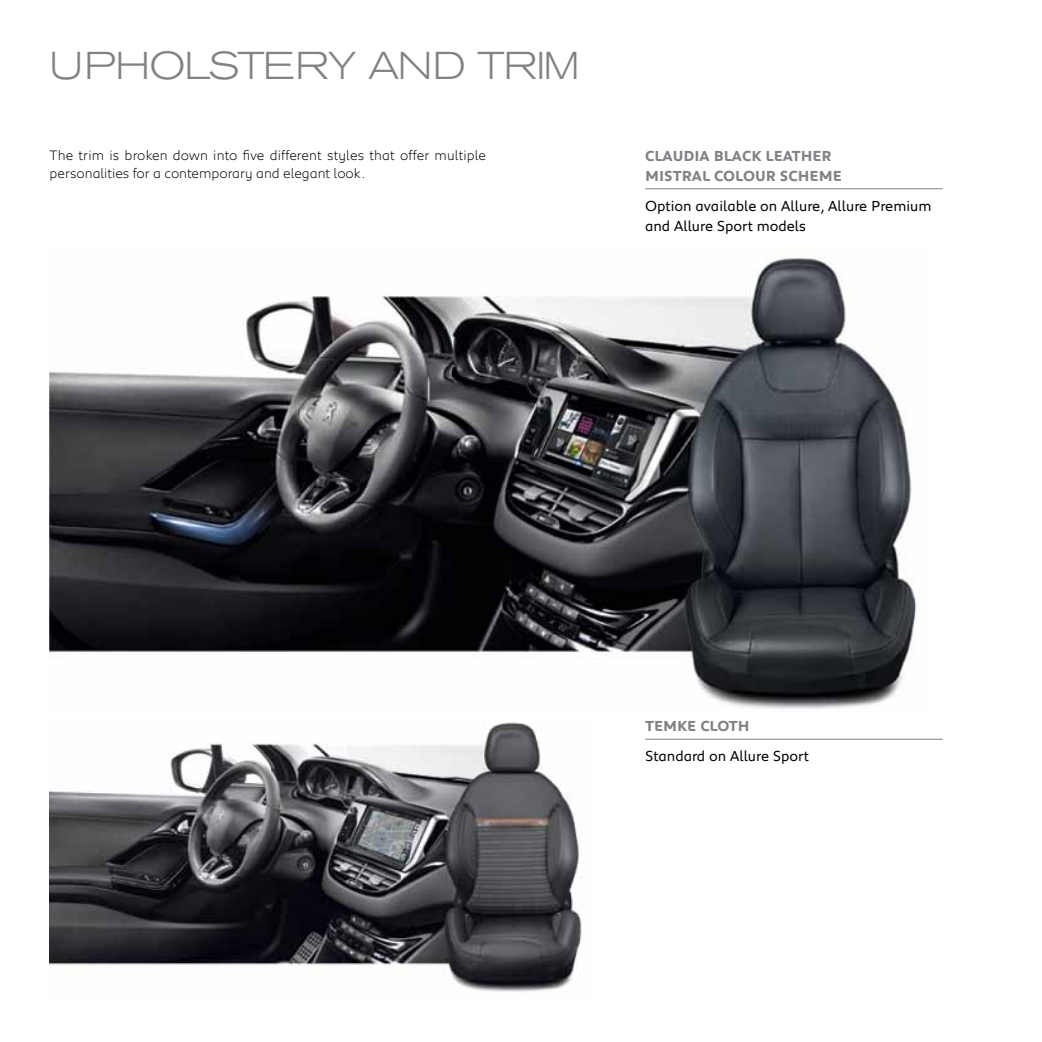
<style>
.page{position:relative;width:1042px;height:1042px;background:#fff}
.page>*{position:absolute;margin:0;border:0;box-sizing:border-box;transform-origin:0 0}
.t1{font:300 expanded 38.5px "Akzidenz Grotesk BE";letter-spacing:-.02em;color:#808285}
.t2{font:14.88px/20.1px "Peugeot";color:#000}
.t3{font:700 14.88px "Peugeot";color:#808285}
.t4{font:300 14px/18.4px "Peugeot";color:#000}
</style>
<div class="page">
<img style="left:50px;top:256px;width:867px;height:453px">
<img style="left:50px;top:722px;width:532px;height:270px">
<hr style="left:645px;top:188px;width:298px;height:1px;background:#808285">
<hr style="left:645px;top:739px;width:298px;height:1px;background:#808285">
<h1 class="t1" style="left:50px;top:43px;width:531px">UPHOLSTERY AND TRIM</h1>
<p class="t4" style="left:50px;top:145px;width:438px">The trim is broken down into five different styles that offer multiple personalities for a contemporary and elegant look.</p>
<p class="t3" style="left:645px;top:146px;width:20px">CLAUD</p>
<p class="t3" style="left:694px;top:146px;width:30px">IA BLAC</p>
<p class="t3" style="left:751px;top:146px;width:24px">K LEAT</p>
<p class="t3" style="left:801px;top:146px;width:22px">HER</p>
<p class="t3" style="left:645px;top:166px;width:30px">MISTRAL</p>
<p class="t3" style="left:714px;top:166px;width:21px">COLOUR</p>
<p class="t3" style="left:780px;top:166px;width:41px">SCHEME</p>
<p class="t2" style="left:645px;top:195px;width:288px">Option available on Allure, Allure Premium and Allure Sport models</p>
<p class="t3" style="left:645px;top:716px;width:103px">TEMKE CLOTH</p>
<p class="t2" style="left:645px;top:745px;width:165px">Standard on Allure Sport</p>
</div>
